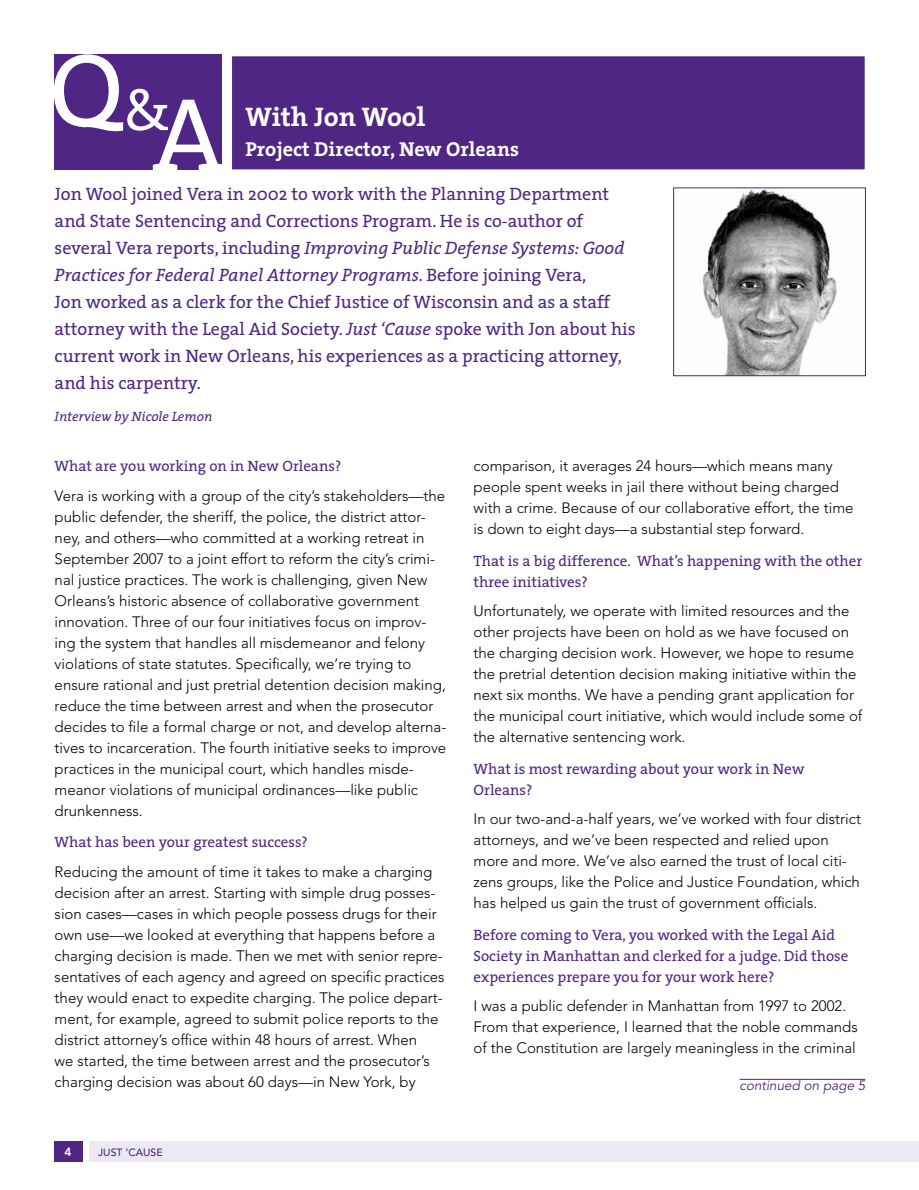
<style>
.page{position:relative;width:919px;height:1190px;background:#fff}
.page>*{position:absolute;margin:0;border:0;box-sizing:border-box;transform-origin:0 0}
.t1{font:700 27px "The Serif";color:#fff}
.t2{font:700 20.25px "The Serif";color:#fff}
.t3{font:18px/27px "The Serif";color:#4f2683}
.t4{font:300 15px/21px "Avenir LT Std";color:#000}
.t5{font:15px/21px "The Serif";color:#4f2683}
.t6{font:italic 13.5px "The Serif";color:#4f2683}
.t7{font:italic 13.5px "Avenir";color:#4f2683}
.t8{font:800 12px "Avenir LT Std";color:#fff}
.t9{font:500 10.5px "Avenir";color:#4f2683}
.s1{font-style:italic}
</style>
<div class="page">
<div style="left:89px;top:1141px;width:829px;height:21px;background:#ede9f3"></div>
<div style="left:55px;top:1141px;width:28px;height:21px;background:#4f2683"></div>
<div style="left:231px;top:56px;width:634px;height:114px;background:#4f2683"></div>
<div style="left:230px;top:55px;width:635px;height:116px;border:2px solid #fff"></div>
<svg style="left:54px;top:54px;width:168px;height:116px"></svg>
<hr style="left:739px;top:1079px;width:126px;height:1px;background:#4f2683">
<img style="left:702px;top:190px;width:135px;height:184px">
<div style="left:673px;top:188px;width:192px;height:188px;border:1px solid #4f2683"></div>
<h1 class="t1" style="left:245px;top:94px;width:181px">With Jon Wool</h1>
<h2 class="t2" style="left:245px;top:132px;width:275px">Project Director, New Orleans</h2>
<p class="t3" style="left:55px;top:180px;width:582px">Jon Wool joined Vera in 2002 to work with the Planning Department and State Sentencing and Corrections Program. He is co-author of several Vera reports, including <span class="s1">Improving Public Defense Systems: Good Practices for Federal Panel Attorney Programs</span>. Before joining Vera,<br>Jon worked as a clerk for the Chief Justice of Wisconsin and as a staff attorney with the Legal Aid Society. <span class="s1">Just ‘Cause</span> spoke with Jon about his current work in New Orleans, his experiences as a practicing attorney, and his carpentry.</p>
<p class="t6" style="left:55px;top:405px;width:159px">Interview by Nicole Lemon</p>
<p class="t5" style="left:55px;top:455px;width:288px">What are you working on in New Orleans?</p>
<p class="t4" style="left:55px;top:485px;width:393px">Vera is working with a group of the city’s stakeholders—the public defender, the sheriff, the police, the district attor&shy;ney, and others—who committed at a working retreat in September 2007 to a joint effort to reform the city’s crimi&shy;nal justice practices. The work is challenging, given New Orleans’s historic absence of collaborative government innovation. Three of our four initiatives focus on improv&shy;ing the system that handles all misdemeanor and felony violations of state statutes. Specifically, we’re trying to ensure rational and just pretrial detention decision making, reduce the time between arrest and when the prosecutor decides to file a formal charge or not, and develop alterna&shy;tives to incarceration. The fourth initiative seeks to improve practices in the municipal court, which handles misde&shy;meanor violations of municipal ordinances—like public drunkenness.</p>
<p class="t5" style="left:55px;top:831px;width:255px">What has been your greatest success?</p>
<p class="t4" style="left:55px;top:861px;width:391px">Reducing the amount of time it takes to make a charging decision after an arrest. Starting with simple drug posses&shy;sion cases—cases in which people possess drugs for their own use—we looked at everything that happens before a charging decision is made. Then we met with senior repre&shy;sentatives of each agency and agreed on specific practices they would enact to expedite charging. The police depart&shy;ment, for example, agreed to submit police reports to the district attorney’s office within 48 hours of arrest. When<br>we started, the time between arrest and the prosecutor’s charging decision was about 60 days—in New York, by</p>
<p class="t8" style="left:65px;top:1145px;width:9px">4</p>
<p class="t9" style="left:98px;top:1146px;width:66px">jUST ‘CAUSE</p>
<p class="t4" style="left:473px;top:455px;width:381px">comparison, it averages 24 hours—which means many people spent weeks in jail there without being charged with a crime. Because of our collaborative effort, the time is down to eight days—a substantial step forward.</p>
<p class="t5" style="left:473px;top:549px;width:390px">That is a big difference. What’s happening with the other three initiatives?</p>
<p class="t4" style="left:473px;top:600px;width:390px">Unfortunately, we operate with limited resources and the other projects have been on hold as we have focused on the charging decision work. However, we hope to resume the pretrial detention decision making initiative within the next six months. We have a pending grant application for the municipal court initiative, which would include some of the alternative sentencing work.</p>
<p class="t5" style="left:473px;top:757px;width:332px">What is most rewarding about your work in New<br>Orleans?</p>
<p class="t4" style="left:473px;top:808px;width:389px">In our two-and-a-half years, we’ve worked with four district attorneys, and we’ve been respected and relied upon more and more. We’ve also earned the trust of local citi&shy;zens groups, like the Police and Justice Foundation, which has helped us gain the trust of government officials.</p>
<p class="t5" style="left:473px;top:924px;width:376px">Before coming to Vera, you worked with the Legal Aid<br>Society in Manhattan and clerked for a judge. Did those experiences prepare you for your work here?</p>
<p class="t4" style="left:473px;top:995px;width:385px">I was a public defender in Manhattan from 1997 to 2002.<br>From that experience, I learned that the noble commands of the Constitution are largely meaningless in the criminal</p>
<p class="t7" style="left:739px;top:1078px;width:127px">continued on page 5</p>
</div>
